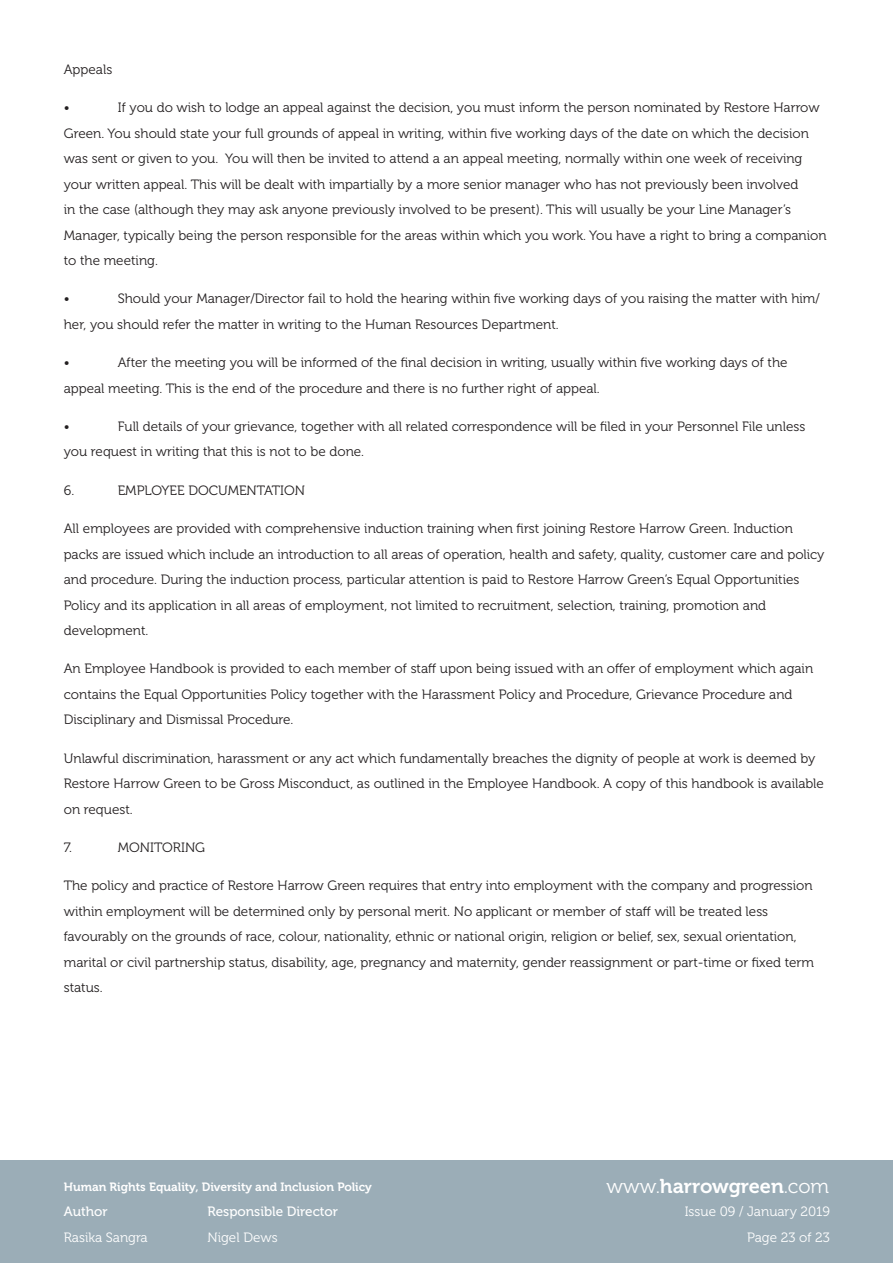
<style>
.page{position:relative;width:893px;height:1263px;background:#fff}
.page>*{position:absolute;margin:0;border:0;box-sizing:border-box;transform-origin:0 0}
.t1{font:19.95px "Museo 700";color:#fff}
.t2{font:13.5px/25.5px "Museo 300";color:#231f20}
.t3{font:13.5px/25.5px "Museo 300";color:#fff;text-align:right}
.t4{font:13.5px "Museo 500";color:#fff}
.t5{font:12px "Museo 700";color:#fff}
.s1{font-family:"Museo 300"}
</style>
<div class="page">
<div style="left:0;top:1160px;width:893px;height:103px;background:#9badb7"></div>
<p class="t2" style="left:64px;top:57px;width:50px">Appeals</p>
<p class="t2" style="left:64px;top:95px;width:7px">•</p>
<p class="t2" style="left:64px;top:95px;width:764px;text-indent:54px">If you do wish to lodge an appeal against the decision, you must inform the person nominated by Restore Harrow Green. You should state your full grounds of appeal in writing, within five working days of the date on which the decision was sent or given to you. You will then be invited to attend a an appeal meeting, normally within one week of receiving your written appeal. This will be dealt with impartially by a more senior manager who has not previously been involved<br>in the case (although they may ask anyone previously involved to be present). This will usually be your Line Manager’s Manager, typically being the person responsible for the areas within which you work. You have a right to bring a companion to the meeting.</p>
<p class="t2" style="left:64px;top:286px;width:7px">•</p>
<p class="t2" style="left:64px;top:286px;width:758px;text-indent:54px">Should your Manager/Director fail to hold the hearing within five working days of you raising the matter with him/ her, you should refer the matter in writing to the Human Resources Department.</p>
<p class="t2" style="left:64px;top:350px;width:7px">•</p>
<p class="t2" style="left:64px;top:350px;width:725px;text-indent:54px">After the meeting you will be informed of the final decision in writing, usually within five working days of the appeal meeting. This is the end of the procedure and there is no further right of appeal.</p>
<p class="t2" style="left:64px;top:414px;width:7px">•</p>
<p class="t2" style="left:64px;top:414px;width:743px;text-indent:54px">Full details of your grievance, together with all related correspondence will be filed in your Personnel File unless you request in writing that this is not to be done.</p>
<p class="t2" style="left:64px;top:478px;width:12px">6.</p>
<p class="t2" style="left:118px;top:478px;width:189px">EMPLOYEE DOCUMENTATION</p>
<p class="t2" style="left:64px;top:516px;width:762px">All employees are provided with comprehensive induction training when first joining Restore Harrow Green. Induction packs are issued which include an introduction to all areas of operation, health and safety, quality, customer care and policy and procedure. During the induction process, particular attention is paid to Restore Harrow Green’s Equal Opportunities Policy and its application in all areas of employment, not limited to recruitment, selection, training, promotion and development.</p>
<p class="t2" style="left:64px;top:656px;width:751px">An Employee Handbook is provided to each member of staff upon being issued with an offer of employment which again contains the Equal Opportunities Policy together with the Harassment Policy and Procedure, Grievance Procedure and<br>Disciplinary and Dismissal Procedure.</p>
<p class="t2" style="left:64px;top:745px;width:762px">Unlawful discrimination, harassment or any act which fundamentally breaches the dignity of people at work is deemed by<br>Restore Harrow Green to be Gross Misconduct, as outlined in the Employee Handbook. A copy of this handbook is available on request.</p>
<p class="t2" style="left:64px;top:835px;width:10px">7.</p>
<p class="t2" style="left:118px;top:835px;width:89px">MONITORING</p>
<p class="t2" style="left:64px;top:873px;width:752px">The policy and practice of Restore Harrow Green requires that entry into employment with the company and progression within employment will be determined only by personal merit. No applicant or member of staff will be treated less favourably on the grounds of race, colour, nationality, ethnic or national origin, religion or belief, sex, sexual orientation, marital or civil partnership status, disability, age, pregnancy and maternity, gender reassignment or part-time or fixed term status.</p>
<p class="t5" style="left:64px;top:1180px;width:310px">Human Rights Equality, Diversity and Inclusion Policy</p>
<h1 class="t1" style="left:606px;top:1175px;width:224px"><span class="s1">www.</span>harrowgreen<span class="s1">.com</span></h1>
<p class="t4" style="left:64px;top:1204px;width:45px">Author</p>
<p class="t3" style="left:64px;top:1224px;width:85px">Rasika Sangra</p>
<p class="t4" style="left:207px;top:1204px;width:132px">Responsible Director</p>
<p class="t3" style="left:207px;top:1224px;width:72px">Nigel Dews</p>
<p class="t3" style="left:685px;top:1199px;width:147px">Issue 09 / January 2019<br>Page 23 of 23</p>
</div>
